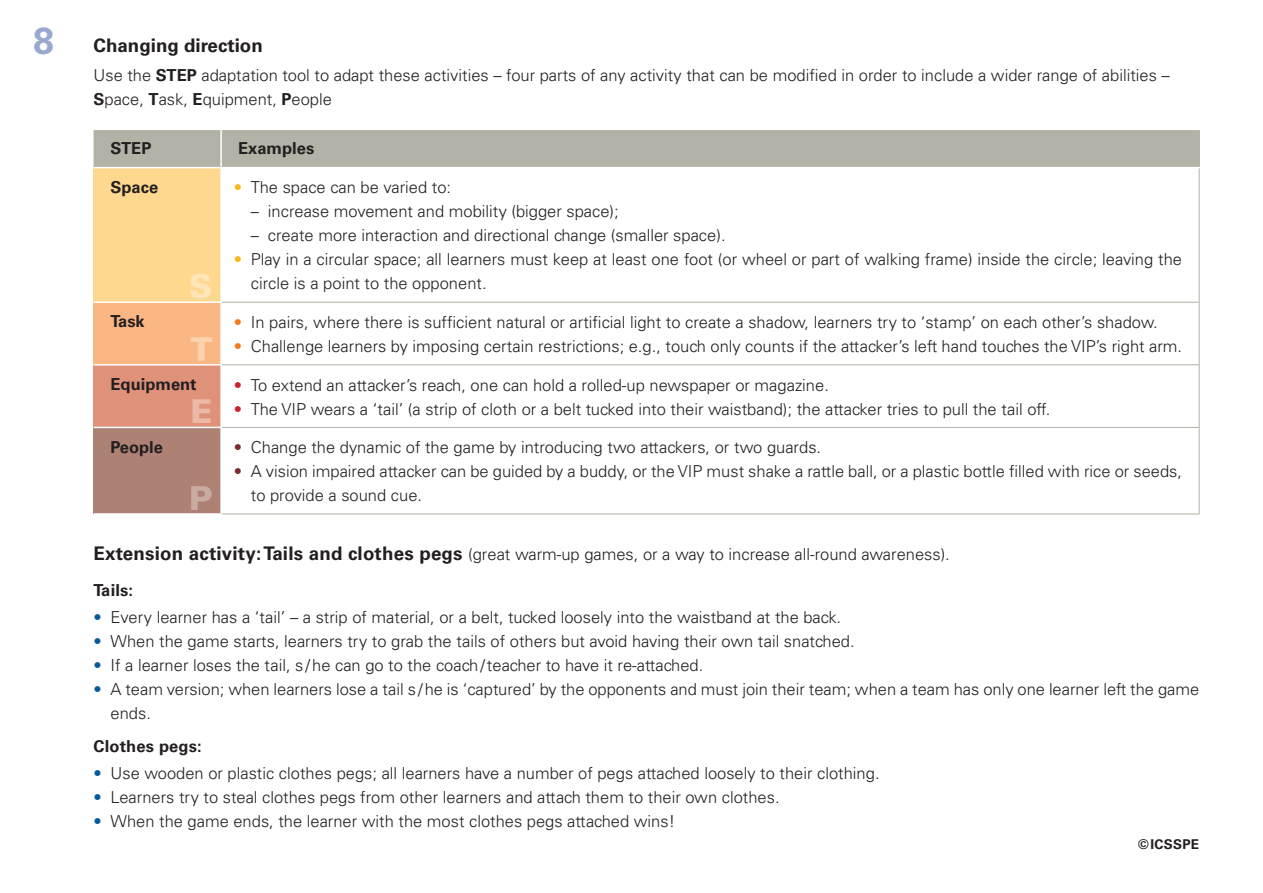
<style>
.page{position:relative;width:1263px;height:893px;background:#fff}
.page>*{position:absolute;margin:0;border:0;box-sizing:border-box;transform-origin:0 0}
.t1{font:700 37.5px "Univers LT";color:#98a8cf}
.t2{font:900 33px "Univers LT";color:#fee6b9}
.t3{font:900 33px "Univers LT";color:#fcd2af}
.t4{font:900 33px "Univers LT";color:#ecb9a6}
.t5{font:900 33px "Univers LT";color:#c9aba1}
.t6{font:700 18.75px "Univers LT";color:#231f20}
.t7{font:300 16.5px/24px "Univers LT";color:#231f20}
.t8{font:700 16.5px "Univers LT";color:#231f20}
.t9{font:700 13.5px "Univers LT";letter-spacing:.02em;color:#231f20}
.s1{font-weight:700}
.s2{color:#fcb814}
.s3{color:#f47921}
.s4{color:#c8242b}
.s5{color:#782a2d}
.s6{font-weight:700;font-size:18.75px}
.s7{color:#015a9d}
</style>
<div class="page">
<div style="left:94px;top:130px;width:1104px;height:37px;background:#b2b2a7"></div>
<div style="left:94px;top:168px;width:127px;height:134px;background:#fed88f"></div>
<div style="left:94px;top:302px;width:127px;height:63px;background:#fab783"></div>
<div style="left:94px;top:365px;width:127px;height:62px;background:#e09179"></div>
<div style="left:94px;top:427px;width:127px;height:87px;background:#ae8175"></div>
<hr style="left:1198px;top:130px;width:2px;height:37px;background:#b2b2a7">
<hr style="left:220px;top:130px;width:2px;height:37px;background:#fff">
<hr style="left:94px;top:301px;width:128px;height:2px;background:#fff">
<hr style="left:94px;top:364px;width:128px;height:2px;background:#fff">
<hr style="left:94px;top:427px;width:128px;height:1px;background:#fff">
<hr style="left:94px;top:513px;width:128px;height:2px;background:#fff">
<hr style="left:220px;top:168px;width:2px;height:133px;background:#fff">
<hr style="left:220px;top:303px;width:2px;height:61px;background:#fff">
<hr style="left:220px;top:366px;width:2px;height:61px;background:#fff">
<hr style="left:220px;top:428px;width:2px;height:85px;background:#fff">
<hr style="left:1199px;top:168px;width:1px;height:134px;background:#b2b2a7">
<hr style="left:222px;top:302px;width:977px;height:1px;background:#b2b2a7">
<hr style="left:1199px;top:303px;width:1px;height:61px;background:#b2b2a7">
<hr style="left:222px;top:364px;width:977px;height:1px;background:#b2b2a7">
<hr style="left:1199px;top:365px;width:1px;height:62px;background:#b2b2a7">
<hr style="left:222px;top:427px;width:977px;height:1px;background:#b2b2a7">
<hr style="left:1199px;top:428px;width:1px;height:86px;background:#b2b2a7">
<hr style="left:222px;top:514px;width:977px;height:1px;background:#b2b2a7">
<h1 class="t1" style="left:33px;top:18px;width:22px">8</h1>
<p class="t6" style="left:94px;top:34px;width:171px">Changing direction</p>
<p class="t7" style="left:94px;top:63px;width:1078px">Use the <span class="s1">STEP</span> adaptation tool to adapt these activities – four parts of any activity that can be modified in order to include a wider range of abilities –<br><span class="s1">S</span>pace, <span class="s1">T</span>ask, <span class="s1">E</span>quipment, <span class="s1">P</span>eople</p>
<p class="t8" style="left:111px;top:139px;width:42px">STEP</p>
<p class="t8" style="left:238px;top:139px;width:78px">Examples</p>
<p class="t8" style="left:111px;top:177px;width:49px">Space</p>
<p class="t7" style="left:234px;top:176px;width:219px"><span class="s2">•</span> The space can be varied to:</p>
<p class="t7" style="left:251px;top:200px;width:369px">– increase movement and mobility (bigger space);</p>
<p class="t7" style="left:251px;top:224px;width:476px">– create more interaction and directional change (smaller space).</p>
<p class="t7" style="left:251px;top:248px;width:933px;text-indent:-17px"><span class="s2">•</span> Play in a circular space; all learners must keep at least one foot (or wheel or part of walking frame) inside the circle; leaving the circle is a point to the opponent.</p>
<p class="t8" style="left:111px;top:312px;width:36px">Task</p>
<p class="t7" style="left:234px;top:310px;width:925px"><span class="s3">•</span> In pairs, where there is sufficient natural or artificial light to create a shadow, learners try to ‘stamp’ on each other’s shadow.</p>
<p class="t7" style="left:234px;top:334px;width:950px"><span class="s3">•</span> Challenge learners by imposing certain restrictions; e.g., touch only counts if the attacker’s left hand touches the VIP’s right arm.</p>
<p class="t8" style="left:111px;top:374px;width:88px">Equipment</p>
<p class="t7" style="left:234px;top:373px;width:596px"><span class="s4">•</span> To extend an attacker’s reach, one can hold a rolled-up newspaper or magazine.</p>
<p class="t7" style="left:234px;top:397px;width:818px"><span class="s4">•</span> The VIP wears a ‘tail’ (a strip of cloth or a belt tucked into their waistband); the attacker tries to pull the tail off.</p>
<p class="t8" style="left:111px;top:437px;width:54px">People</p>
<p class="t7" style="left:234px;top:435px;width:589px"><span class="s5">•</span> Change the dynamic of the game by introducing two attackers, or two guards.</p>
<p class="t7" style="left:251px;top:459px;width:933px;text-indent:-17px"><span class="s5">•</span> A vision impaired attacker can be guided by a buddy, or the VIP must shake a rattle ball, or a plastic bottle filled with rice or seeds, to provide a sound cue.</p>
<h2 class="t2" style="left:189px;top:266px;width:25px">S</h2>
<h2 class="t3" style="left:191px;top:328px;width:24px">T</h2>
<h2 class="t4" style="left:191px;top:391px;width:24px">E</h2>
<h2 class="t5" style="left:189px;top:477px;width:25px">P</h2>
<p class="t7" style="left:94px;top:536px;width:858px;line-height:36px"><span class="s6">Extension activity: Tails and clothes pegs</span> (great warm-up games, or a way to increase all-round awareness).<br><span class="s1">Tails:</span></p>
<p class="t7" style="left:94px;top:605px;width:749px"><span class="s7">•</span> Every learner has a ‘tail’ – a strip of material, or a belt, tucked loosely into the waistband at the back.</p>
<p class="t7" style="left:94px;top:629px;width:763px"><span class="s7">•</span> When the game starts, learners try to grab the tails of others but avoid having their own tail snatched.</p>
<p class="t7" style="left:94px;top:653px;width:611px"><span class="s7">•</span> If a learner loses the tail, s / he can go to the coach / teacher to have it re-attached.</p>
<p class="t7" style="left:111px;top:677px;width:1090px;text-indent:-17px"><span class="s7">•</span> A team version; when learners lose a tail s / he is ‘captured’ by the opponents and must join their team; when a team has only one learner left the game ends.</p>
<p class="t8" style="left:94px;top:736px;width:110px">Clothes pegs:</p>
<p class="t7" style="left:94px;top:761px;width:788px"><span class="s7">•</span> Use wooden or plastic clothes pegs; all learners have a number of pegs attached loosely to their clothing.</p>
<p class="t7" style="left:94px;top:785px;width:687px"><span class="s7">•</span> Learners try to steal clothes pegs from other learners and attach them to their own clothes.</p>
<p class="t7" style="left:94px;top:809px;width:583px"><span class="s7">•</span> When the game ends, the learner with the most clothes pegs attached wins!</p>
<p class="t9" style="left:1138px;top:836px;width:62px">©ICSSPE</p>
</div>
